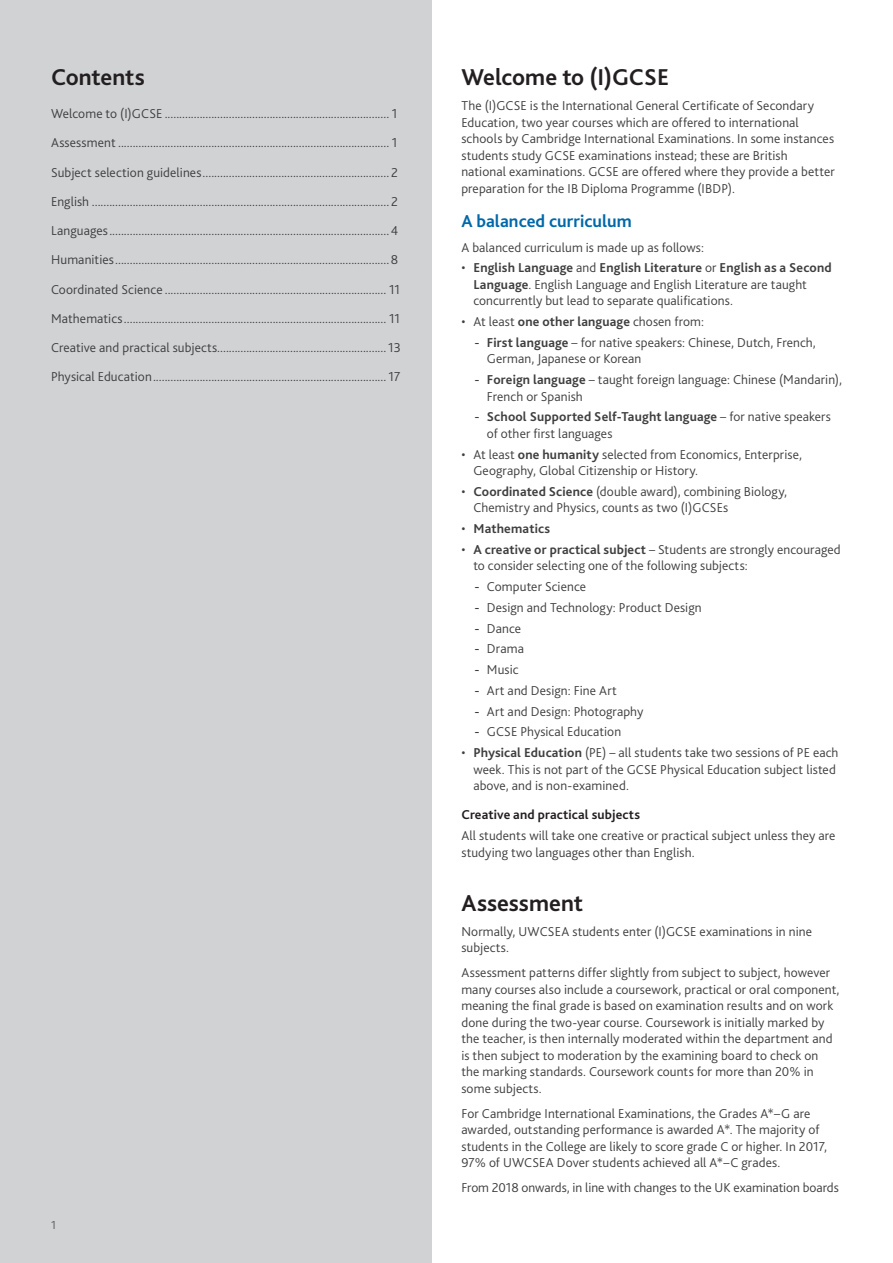
<style>
.page{position:relative;width:893px;height:1263px;background:#fff}
.page>*{position:absolute;margin:0;border:0;box-sizing:border-box;transform-origin:0 0}
.t1{font:700 24px "Bliss 2";color:#231f20}
.t2{font:700 18px "Bliss 2";color:#0068a9}
.t3{font:300 13.5px/16.5px "Bliss 2";letter-spacing:.005em;color:#3e3e3f}
.t4{font:700 13.5px "Bliss 2";letter-spacing:.01em;color:#231f20}
.t5{font:700 13.5px "Bliss 2";letter-spacing:.01em;color:#3e3e3f}
.t6{font:300 12px "Bliss 2";color:#57585a}
.s1{font-weight:700}
.s2{font-family:"Arial";font-weight:400}
.s3{font-weight:300}
</style>
<div class="page">
<div style="left:0;top:0;width:432px;height:1263px;background:#d1d2d4"></div>
<h1 class="t1" style="left:51px;top:63px;width:95px">Contents</h1>
<p class="t3" style="left:51px;top:99px;width:351px;line-height:29.2px">Welcome to (I)GCSE ............................................................................. 1<br>Assessment ............................................................................................. 1<br>Subject selection guidelines................................................................ 2<br>English ...................................................................................................... 2<br>Languages................................................................................................4<br>Humanities..............................................................................................8<br>Coordinated Science ............................................................................ 11<br>Mathematics.......................................................................................... 11<br>Creative and practical subjects.......................................................... 13<br>Physical Education................................................................................ 17</p>
<p class="t6" style="left:51px;top:1217px;width:6px">1</p>
<h1 class="t1" style="left:461px;top:63px;width:209px">Welcome to (I)GCSE</h1>
<p class="t3" style="left:461px;top:97px;width:375px">The (I)GCSE is the International General Certificate of Secondary Education, two year courses which are offered to international schools by Cambridge International Examinations. In some instances students study GCSE examinations instead; these are British national examinations. GCSE are offered where they provide a better preparation for the IB Diploma Programme (IBDP).</p>
<h2 class="t2" style="left:461px;top:209px;width:172px">A balanced curriculum</h2>
<p class="t3" style="left:461px;top:239px;width:244px">A balanced curriculum is made up as follows:</p>
<p class="t3" style="left:473px;top:259px;width:360px;text-indent:-12px">• <span class="s1">English Language</span> and <span class="s1">English Literature</span> or <span class="s1">English as a Second<br>Language</span>. English Language and English Literature are taught concurrently but lead to separate qualifications.</p>
<p class="t3" style="left:461px;top:313px;width:244px">• At least <span class="s1">one other language</span> chosen from:</p>
<p class="t3" style="left:487px;top:334px;width:330px;text-indent:-12px"><span class="s2">-</span> <span class="s1">First language</span> – for native speakers: Chinese, Dutch, French,<br>German, Japanese or Korean</p>
<p class="t3" style="left:487px;top:371px;width:357px;text-indent:-12px"><span class="s2">-</span> <span class="s1">Foreign language</span> – taught foreign language: Chinese (Mandarin),<br>French or Spanish</p>
<p class="t3" style="left:487px;top:408px;width:345px;text-indent:-12px"><span class="s2">-</span> <span class="s1">School Supported Self-Taught language</span> – for native speakers of other first languages</p>
<p class="t3" style="left:473px;top:446px;width:330px;text-indent:-12px">• At least <span class="s1">one humanity</span> selected from Economics, Enterprise,<br>Geography, Global Citizenship or History.</p>
<p class="t3" style="left:473px;top:483px;width:315px;text-indent:-12px">• <span class="s1">Coordinated Science</span> (double award), combining Biology,<br>Chemistry and Physics, counts as two (I)GCSEs</p>
<p class="t5" style="left:461px;top:520px;width:90px"><span class="s3">•</span> Mathematics</p>
<p class="t3" style="left:473px;top:541px;width:369px;text-indent:-12px">• <span class="s1">A creative or practical subject</span> – Students are strongly encouraged to consider selecting one of the following subjects:</p>
<p class="t3" style="left:475px;top:578px;width:113px"><span class="s2">-</span> Computer Science</p>
<p class="t3" style="left:475px;top:599px;width:228px"><span class="s2">-</span> Design and Technology: Product Design</p>
<p class="t3" style="left:475px;top:620px;width:48px"><span class="s2">-</span> Dance</p>
<p class="t3" style="left:475px;top:640px;width:51px"><span class="s2">-</span> Drama</p>
<p class="t3" style="left:475px;top:661px;width:45px"><span class="s2">-</span> Music</p>
<p class="t3" style="left:475px;top:682px;width:143px"><span class="s2">-</span> Art and Design: Fine Art</p>
<p class="t3" style="left:475px;top:703px;width:170px"><span class="s2">-</span> Art and Design: Photography</p>
<p class="t3" style="left:475px;top:723px;width:148px"><span class="s2">-</span> GCSE Physical Education</p>
<p class="t3" style="left:473px;top:744px;width:367px;text-indent:-12px">• <span class="s1">Physical Education</span> (PE) – all students take two sessions of PE each week. This is not part of the GCSE Physical Education subject listed above, and is non-examined.</p>
<p class="t4" style="left:461px;top:806px;width:180px">Creative and practical subjects</p>
<p class="t3" style="left:461px;top:827px;width:375px">All students will take one creative or practical subject unless they are studying two languages other than English.</p>
<h1 class="t1" style="left:461px;top:888px;width:123px">Assessment</h1>
<p class="t3" style="left:461px;top:923px;width:352px">Normally, UWCSEA students enter (I)GCSE examinations in nine subjects.</p>
<p class="t3" style="left:461px;top:964px;width:379px">Assessment patterns differ slightly from subject to subject, however many courses also include a coursework, practical or oral component, meaning the final grade is based on examination results and on work done during the two-year course. Coursework is initially marked by the teacher, is then internally moderated within the department and is then subject to moderation by the examining board to check on the marking standards. Coursework counts for more than 20% in some subjects.</p>
<p class="t3" style="left:461px;top:1105px;width:367px">For Cambridge International Examinations, the Grades A*–G are awarded, outstanding performance is awarded A*. The majority of students in the College are likely to score grade C or higher. In 2017, 97% of UWCSEA Dover students achieved all A*–C grades.</p>
<p class="t3" style="left:461px;top:1179px;width:379px">From 2018 onwards, in line with changes to the UK examination boards</p>
</div>
